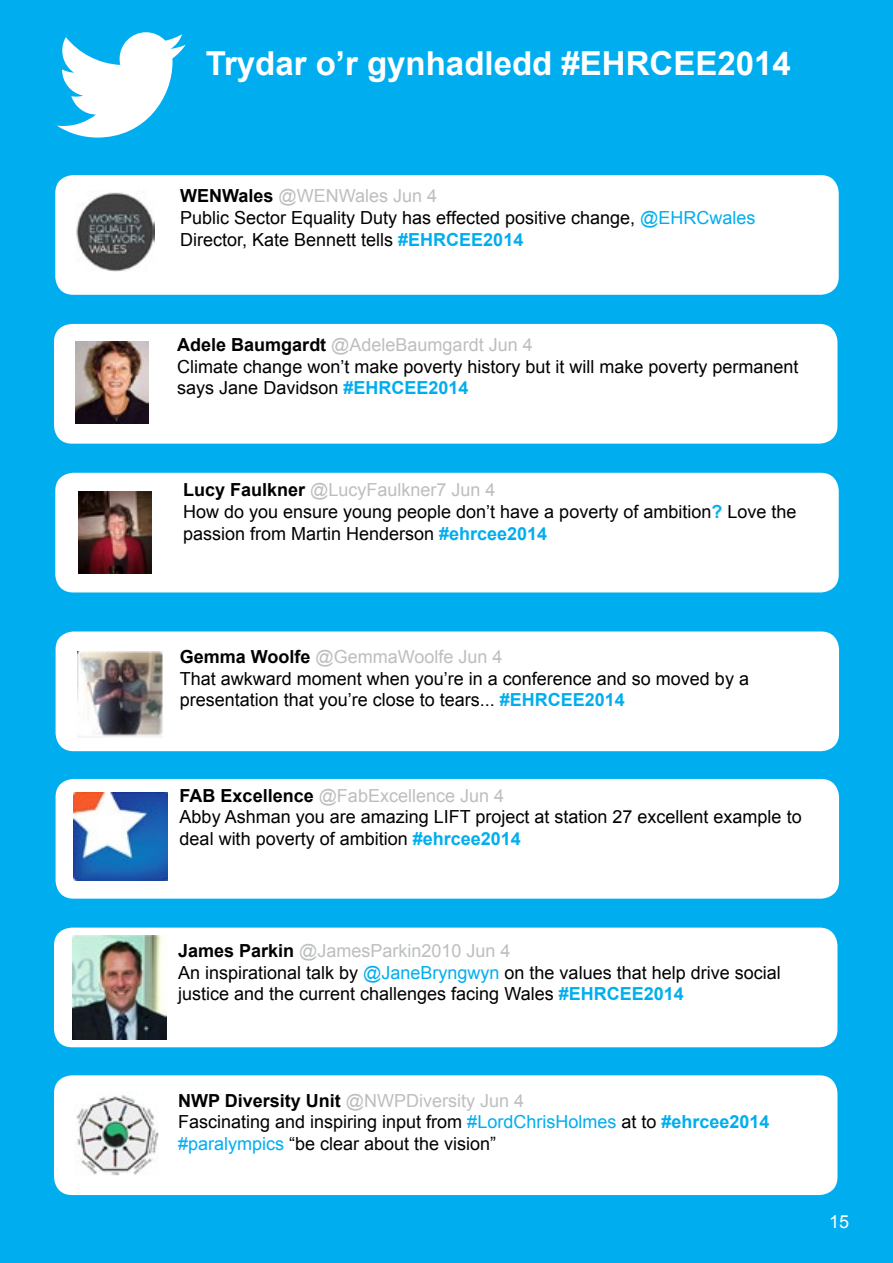
<style>
.page{position:relative;width:893px;height:1263px;background:#00aeef}
.page>*{position:absolute;margin:0;border:0;box-sizing:border-box;transform-origin:0 0}
.t1{font:700 33px "Arial";color:#fff}
.t2{font:18px/21.6px "Arial";color:#000}
.t3{font:18px "Arial";color:#fff}
.s1{font-weight:700}
.s2{color:#bcbec0}
.s3{color:#00aeef}
.s4{font-weight:700;color:#00aeef}
</style>
<div class="page">
<svg style="left:0;top:0;width:186px;height:161px"></svg>
<div style="left:54px;top:324px;width:783px;height:120px;background:#fff;border-radius:18px"></div>
<img style="left:76px;top:341px;width:73px;height:82px">
<div style="left:55px;top:175px;width:784px;height:120px;background:#fff;border-radius:18px"></div>
<img style="left:76px;top:192px;width:79px;height:79px">
<div style="left:55px;top:473px;width:784px;height:119px;background:#fff;border-radius:18px"></div>
<img style="left:79px;top:492px;width:72px;height:81px">
<div style="left:56px;top:779px;width:783px;height:120px;background:#fff;border-radius:18px"></div>
<img style="left:73px;top:792px;width:94px;height:89px">
<div style="left:54px;top:927px;width:783px;height:120px;background:#fff;border-radius:18px"></div>
<img style="left:72px;top:936px;width:95px;height:103px">
<div style="left:54px;top:1075px;width:783px;height:120px;background:#fff;border-radius:18px"></div>
<img style="left:76px;top:1095px;width:83px;height:81px">
<div style="left:56px;top:631px;width:783px;height:120px;background:#fff;border-radius:18px"></div>
<img style="left:77px;top:651px;width:86px;height:86px">
<div style="left:818px;top:1207px;width:42px;height:35px;background:#00aeef"></div>
<h1 class="t1" style="left:206px;top:42px;width:587px">Trydar o’r gynhadledd #EHRCEE2014</h1>
<p class="t2" style="left:180px;top:185px;width:577px"><span class="s1">WENWales</span> <span class="s2">@WENWales Jun 4<br></span>Public Sector Equality Duty has effected positive change, <span class="s3">@EHRCwales<br></span>Director, Kate Bennett tells <span class="s4">#EHRCEE2014</span></p>
<p class="t2" style="left:177px;top:334px;width:623px"><span class="s1">Adele Baumgardt</span> <span class="s2">@AdeleBaumgardt Jun 4<br></span>Climate change won’t make poverty history but it will make poverty permanent says Jane Davidson <span class="s4">#EHRCEE2014</span></p>
<p class="t2" style="left:183px;top:479px;width:615px"><span class="s1">Lucy Faulkner</span> <span class="s2">@LucyFaulkner7 Jun 4<br></span>How do you ensure young people don’t have a poverty of ambition<span class="s4">?</span> Love the passion from Martin Henderson <span class="s4">#ehrcee2014</span></p>
<p class="t2" style="left:180px;top:646px;width:571px"><span class="s1">Gemma Woolfe</span> <span class="s2">@GemmaWoolfe Jun 4<br></span>That awkward moment when you’re in a conference and so moved by a presentation that you’re close to tears... <span class="s4">#EHRCEE2014</span></p>
<p class="t2" style="left:180px;top:785px;width:623px"><span class="s1">FAB Excellence</span> <span class="s2">@FabExcellence Jun 4<br></span>Abby Ashman you are amazing LIFT project at station 27 excellent example to deal with poverty of ambition <span class="s4">#ehrcee2014</span></p>
<p class="t2" style="left:178px;top:940px;width:604px"><span class="s1">James Parkin</span> <span class="s2">@JamesParkin2010 Jun 4<br></span>An inspirational talk by <span class="s3">@JaneBryngwyn</span> on the values that help drive social justice and the current challenges facing Wales <span class="s4">#EHRCEE2014</span></p>
<p class="t2" style="left:178px;top:1090px;width:593px"><span class="s1">NWP Diversity Unit</span> <span class="s2">@NWPDiversity Jun 4<br></span>Fascinating and inspiring input from <span class="s3">#LordChrisHolmes</span> at to <span class="s4">#ehrcee2014 </span><span class="s3">#paralympics</span> “be clear about the vision”</p>
<p class="t3" style="left:829px;top:1210px;width:22px">15</p>
</div>
